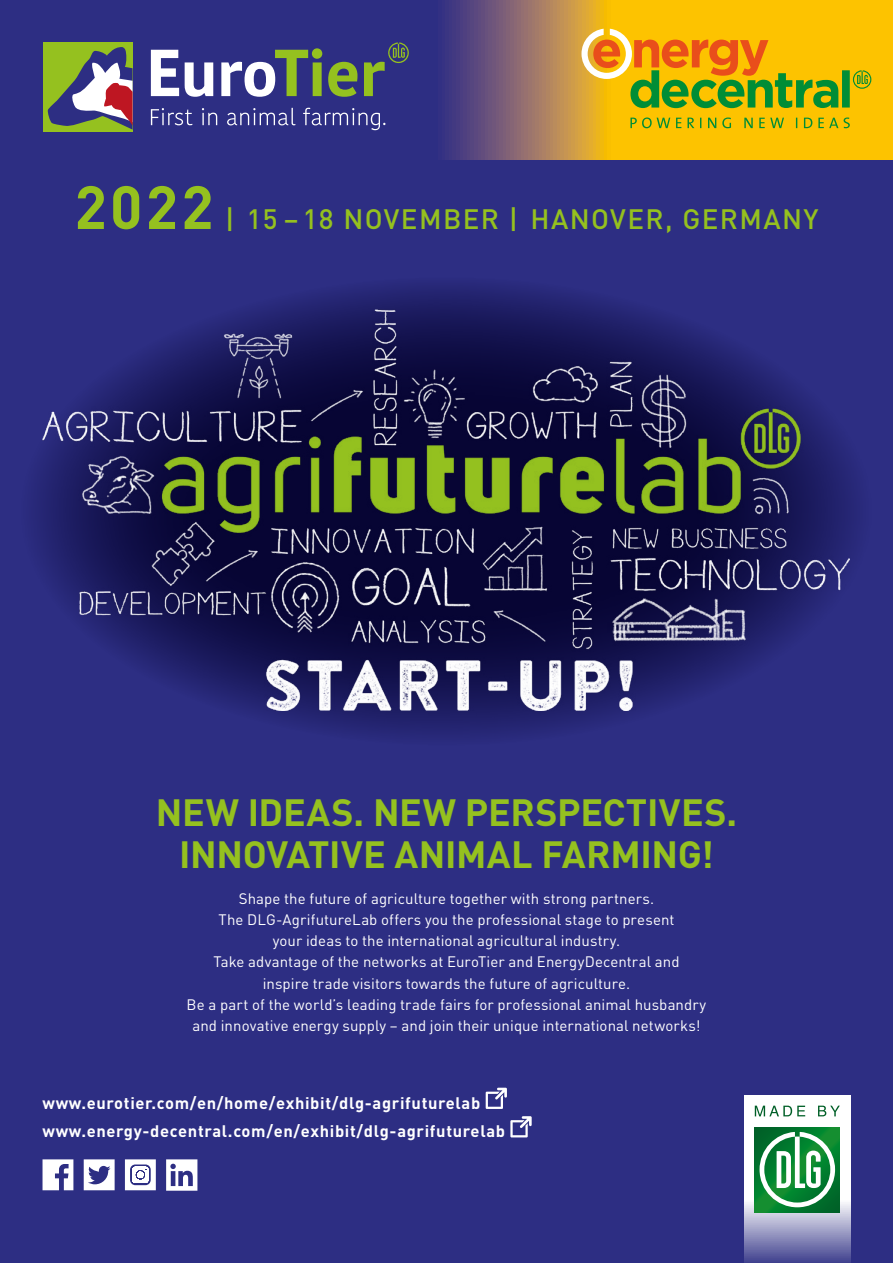
<style>
.page{position:relative;width:893px;height:1263px;background:#2d2e83}
.page>*{position:absolute;margin:0;border:0;box-sizing:border-box;transform-origin:0 0}
.Spruch{font:700 37.5px/42px "DIN";letter-spacing:-.005em;color:#95c11f;text-align:center}
._02_Headline_20pt_28{font:500 27.75px "DIN";letter-spacing:.05em;color:#95c11f}
._02_Headline_20pt_28-2{font:700 16.5px "DIN";letter-spacing:.04em;color:#fff}
.t1{font:15px/21.3px "DIN";letter-spacing:.005em;color:#fff;text-align:center}
.s1{font-weight:700;font-size:60px}
</style>
<div class="page">
<svg style="left:150px;top:0;width:743px;height:159px"></svg>
<svg style="left:21px;top:277px;width:851px;height:468px;fill:#272878"></svg>
<svg style="left:744px;top:1095px;width:106px;height:168px;background:#b9bcd4"></svg>
<svg style="left:755px;top:1127px;width:85px;height:85px;background:#03772c"></svg>
<svg style="left:759px;top:1132px;width:76px;height:75px;background:#5ead78"></svg>
<svg style="left:755px;top:1106px;width:85px;height:10px"></svg>
<svg style="left:486px;top:1088px;width:21px;height:21px"></svg>
<svg style="left:510px;top:1116px;width:22px;height:21px"></svg>
<div style="left:43px;top:42px;width:90px;height:90px;background:#95c11f"></div>
<svg style="left:47px;top:47px;width:86px;height:83px"></svg>
<svg style="left:151px;top:50px;width:28px;height:46px"></svg>
<svg style="left:185px;top:62px;width:28px;height:35px"></svg>
<svg style="left:221px;top:48px;width:101px;height:49px"></svg>
<svg style="left:328px;top:62px;width:29px;height:35px"></svg>
<svg style="left:364px;top:42px;width:45px;height:54px"></svg>
<svg style="left:151px;top:108px;width:42px;height:17px"></svg>
<svg style="left:202px;top:108px;width:15px;height:17px"></svg>
<svg style="left:227px;top:108px;width:68px;height:17px"></svg>
<svg style="left:303px;top:108px;width:82px;height:22px"></svg>
<svg style="left:630px;top:117px;width:220px;height:11px;background:#c3b60c"></svg>
<svg style="left:581px;top:29px;width:290px;height:79px;background:#ceab18"></svg>
<svg style="left:84px;top:1159px;width:31px;height:31px"></svg>
<svg style="left:125px;top:1159px;width:31px;height:31px"></svg>
<svg style="left:43px;top:1159px;width:30px;height:31px"></svg>
<svg style="left:166px;top:1159px;width:31px;height:32px"></svg>
<img style="left:42px;top:309px;width:808px;height:401px">
<p class="_02_Headline_20pt_28" style="left:74px;top:201px;width:746px"><span class="s1">2022</span> | 15 –18 NOVEMBER | HANOVER, GERMANY</p>
<p class="Spruch" style="left:156px;top:790px;width:583px">NEW IDEAS. NEW PERSPECTIVES.<br>INNOVATIVE ANIMAL FARMING!</p>
<p class="t1" style="left:219px;top:887px;width:457px">Shape the future of agriculture together with strong partners.<br>The DLG-AgrifutureLab offers you the professional stage to present your ideas to the international agricultural industry.</p>
<p class="t1" style="left:187px;top:951px;width:521px">Take advantage of the networks at EuroTier and EnergyDecentral and<br>inspire trade visitors towards the future of agriculture.<br>Be a part of the world’s leading trade fairs for professional animal husbandry and innovative energy supply – and join their unique international networks!</p>
<p class="_02_Headline_20pt_28-2" style="left:43px;top:1092px;width:439px">www.eurotier.com/en/home/exhibit/dlg-agrifuturelab</p>
<p class="_02_Headline_20pt_28-2" style="left:43px;top:1121px;width:464px">www.energy-decentral.com/en/exhibit/dlg-agrifuturelab</p>
</div>
